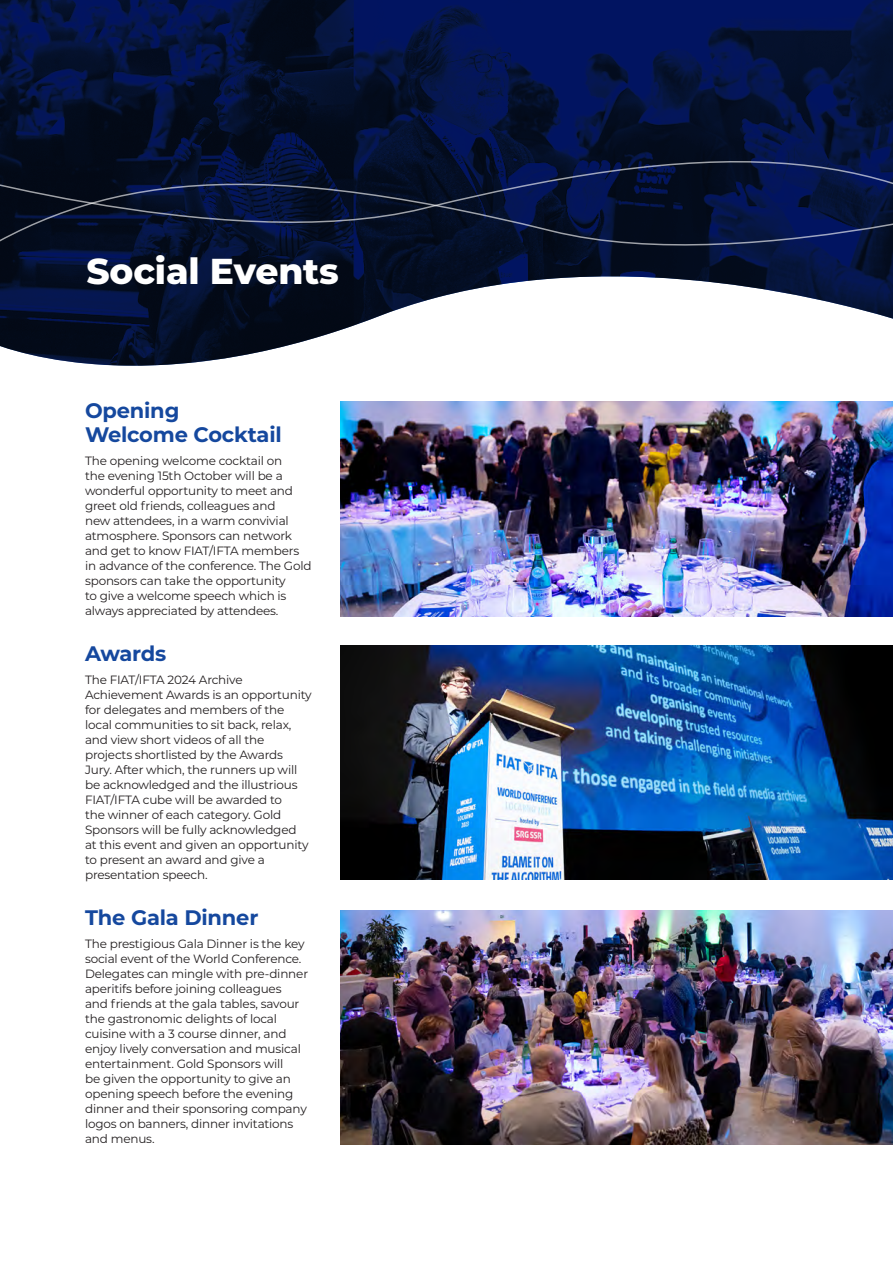
<style>
.page{position:relative;width:893px;height:1263px;background:#fff}
.page>*{position:absolute;margin:0;border:0;box-sizing:border-box;transform-origin:0 0}
.t1{font:800 36px "Montserrat";letter-spacing:-.005em;color:#fff}
.t2{font:700 21px/24px "Montserrat";letter-spacing:-.01em;color:#15489e}
.t3{font:12px/15px "Montserrat";letter-spacing:-.015em;color:#231f20}
</style>
<div class="page">
<img style="left:340px;top:910px;width:553px;height:235px">
<img style="left:340px;top:645px;width:553px;height:234px">
<img style="left:340px;top:411px;width:553px;height:206px">
<img style="left:340px;top:401px;width:553px;height:10px">
<img style="left:0;top:0;width:893px;height:366px">
<svg style="left:0;top:260px;width:893px;height:22px;background:#0c1731"></svg>
<svg style="left:0;top:129px;width:893px;height:131px;background:#071333"></svg>
<p class="t1" style="left:87px;top:245px;width:254px">Social Events</p>
<p class="t2" style="left:85px;top:397px;width:198px">Opening<br>Welcome Cocktail</p>
<p class="t3" style="left:85px;top:453px;width:228px">The opening welcome cocktail on<br>the evening 15th October will be a wonderful opportunity to meet and greet old friends, colleagues and<br>new attendees, in a warm convivial atmosphere. Sponsors can network and get to know FIAT/IFTA members in advance of the conference. The Gold sponsors can take the opportunity<br>to give a welcome speech which is always appreciated by attendees.</p>
<p class="t2" style="left:85px;top:640px;width:83px">Awards</p>
<p class="t3" style="left:85px;top:672px;width:228px">The FIAT/IFTA 2024 Archive Achievement Awards is an opportunity for delegates and members of the local communities to sit back, relax, and view short videos of all the projects shortlisted by the Awards Jury. After which, the runners up will be acknowledged and the illustrious FIAT/IFTA cube will be awarded to<br>the winner of each category. Gold Sponsors will be fully acknowledged<br>at this event and given an opportunity to present an award and give a presentation speech.</p>
<p class="t2" style="left:85px;top:904px;width:175px">The Gala Dinner</p>
<p class="t3" style="left:85px;top:936px;width:225px">The prestigious Gala Dinner is the key social event of the World Conference.<br>Delegates can mingle with pre-dinner aperitifs before joining colleagues<br>and friends at the gala tables, savour the gastronomic delights of local cuisine with a 3 course dinner, and enjoy lively conversation and musical entertainment. Gold Sponsors will<br>be given the opportunity to give an opening speech before the evening dinner and their sponsoring company logos on banners, dinner invitations and menus.</p>
</div>
